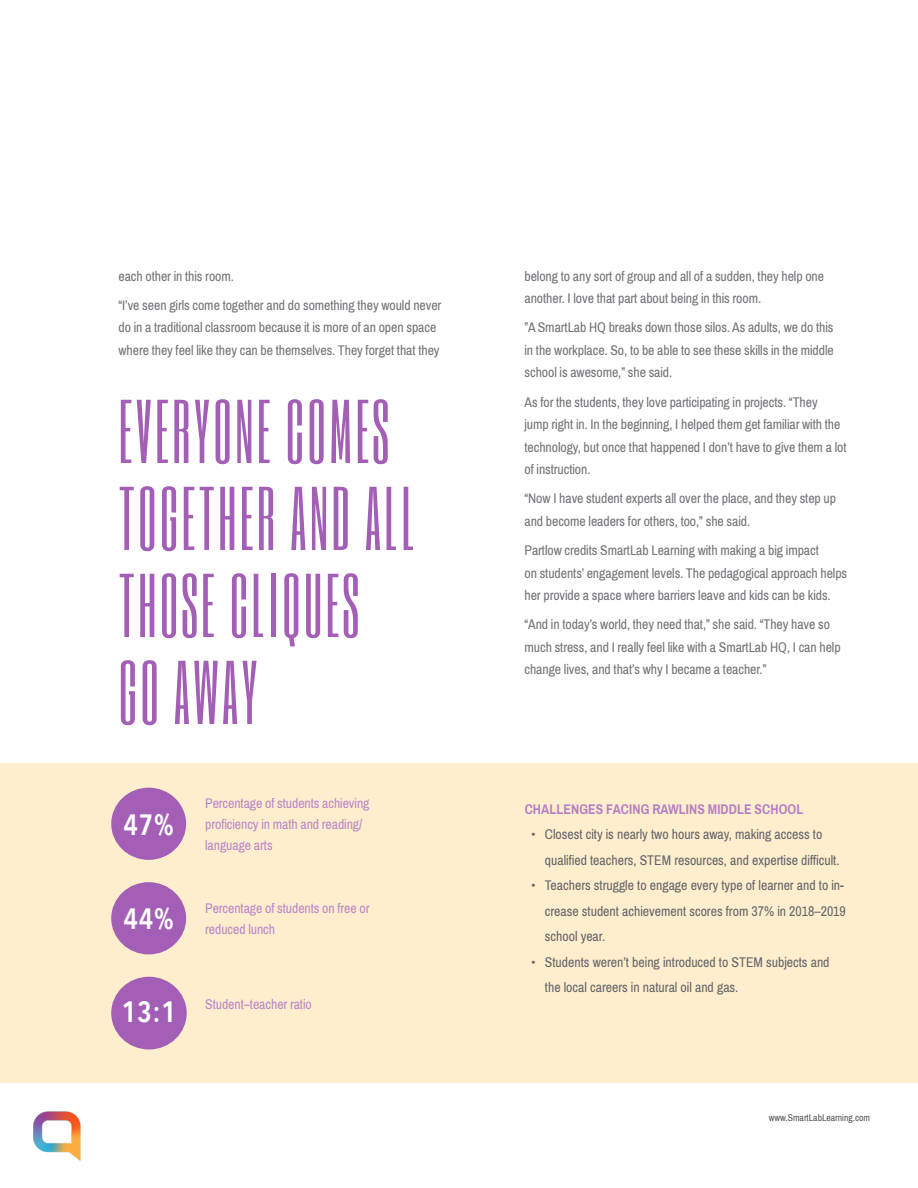
<style>
.page{position:relative;width:918px;height:1188px;background:#fff}
.page>*{position:absolute;margin:0;border:0;box-sizing:border-box;transform-origin:0 0}
.t1{font:75px/87px "Six Caps";letter-spacing:.04em;color:#a35fb6}
.t2{font:600 29.25px "Avenir Next Condensed";color:#fff}
.t3{font:15px/22.5px "Pragati Narrow";letter-spacing:-.005em;color:#737378}
.t4{font:15px/25.5px "Pragati Narrow";color:#64656a}
.t5{font:15px/21px "Pragati Narrow";letter-spacing:-.005em;color:#ba87c8}
.t6{font:700 15px "Pragati Narrow";letter-spacing:.005em;color:#b57fc5}
.t7{font:10.5px "Pragati Narrow";color:#54555a}
</style>
<div class="page">
<div style="left:0;top:764px;width:918px;height:319px;background:#ffeecd"></div>
<img style="left:33px;top:1111px;width:48px;height:50px">
<div style="left:111px;top:788px;width:75px;height:72px;background:#a35fb6;border-radius:50%"></div>
<div style="left:111px;top:882px;width:75px;height:72px;background:#a35fb6;border-radius:50%"></div>
<div style="left:111px;top:977px;width:76px;height:73px;background:#a35fb6;border-radius:50%"></div>
<p class="t3" style="left:118px;top:261px;width:324px;line-height:29.2px">each other in this room.<br>“I’ve seen girls come together and do something they would never</p>
<p class="t3" style="left:118px;top:316px;width:323px">do in a traditional classroom because it is more of an open space where they feel like they can be themselves. They forget that they</p>
<h1 class="t1" style="left:118px;top:387px;width:298px">EVERYONE COMES<br>TOGETHER AND ALL<br>THOSE CLIQUES<br>GO AWAY</h1>
<h2 class="t2" style="left:124px;top:799px;width:52px">47%</h2>
<h2 class="t2" style="left:124px;top:893px;width:52px">44%</h2>
<h2 class="t2" style="left:122px;top:986px;width:56px">13:1</h2>
<p class="t5" style="left:205px;top:792px;width:166px">Percentage of students achieving proficiency in math and reading/ language arts</p>
<p class="t5" style="left:205px;top:898px;width:166px">Percentage of students on free or reduced lunch</p>
<p class="t5" style="left:205px;top:994px;width:108px">Student–teacher ratio</p>
<p class="t3" style="left:525px;top:264px;width:301px">belong to any sort of group and all of a sudden, they help one another. I love that part about being in this room.</p>
<p class="t3" style="left:525px;top:316px;width:311px;text-align:justify">”A SmartLab HQ breaks down those silos. As adults, we do this in the workplace. So, to be able to see these skills in the middle school is awesome,” she said.</p>
<p class="t3" style="left:525px;top:390px;width:324px">As for the students, they love participating in projects. “They<br>jump right in. In the beginning, I helped them get familiar with the technology, but once that happened I don’t have to give them a lot of instruction.</p>
<p class="t3" style="left:525px;top:487px;width:313px">“Now I have student experts all over the place, and they step up and become leaders for others, too,” she said.</p>
<p class="t3" style="left:525px;top:539px;width:324px">Partlow credits SmartLab Learning with making a big impact<br>on students’ engagement levels. The pedagogical approach helps her provide a space where barriers leave and kids can be kids.</p>
<p class="t3" style="left:525px;top:613px;width:318px">“And in today’s world, they need that,” she said. “They have so much stress, and I really feel like with a SmartLab HQ, I can help change lives, and that’s why I became a teacher.”</p>
<p class="t6" style="left:525px;top:800px;width:280px">CHALLENGES FACING RAWLINS MIDDLE SCHOOL</p>
<p class="t4" style="left:545px;top:821px;width:296px;text-indent:-14px">• Closest city is nearly two hours away, making access to qualified teachers, STEM resources, and expertise difficult.</p>
<p class="t4" style="left:545px;top:872px;width:302px;text-indent:-14px">• Teachers struggle to engage every type of learner and to in&shy;crease student achievement scores from 37% in 2018–2019 school year.</p>
<p class="t4" style="left:545px;top:949px;width:286px;text-indent:-14px">• Students weren’t being introduced to STEM subjects and the local careers in natural oil and gas.</p>
<p class="t7" style="left:769px;top:1111px;width:103px">www.SmartLabLearning.com</p>
</div>
